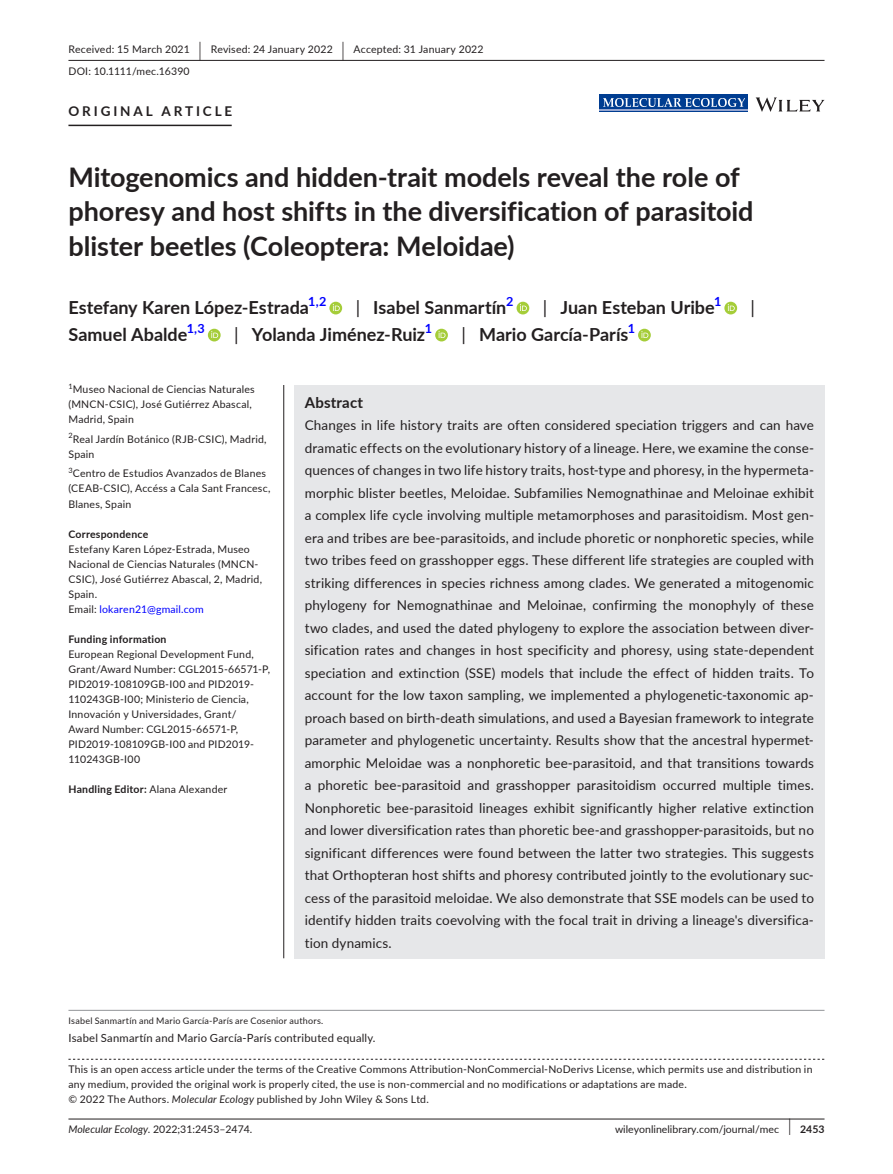
<style>
.page{position:relative;width:893px;height:1174px;background:#fff}
.page>*{position:absolute;margin:0;border:0;box-sizing:border-box;transform-origin:0 0}
.t1{font:700 27px/34.5px "Lato";color:#231f20}
.t2{font:700 18px "Lato";color:#231f20}
.t3{font:18px "Lato";color:#231f20}
.t4{font:700 15px "Lato";letter-spacing:.015em;color:#231f20}
.t5{font:13.5px/22.5px "Lato";letter-spacing:.01em;color:#231f20;text-align:justify}
.t6{font:700 13.5px "Lato";letter-spacing:.215em;color:#231f20}
.t7{font:700 12.6px "Lato";color:#00f}
.t8{font:11.25px "Lato";letter-spacing:.015em;color:#231f20}
.t9{font:10.5px/15px "Lato";letter-spacing:.02em;color:#231f20}
.t10{font:10.5px "Lato";color:#231f20}
.t11{font:700 10.5px "Lato";letter-spacing:.02em;color:#231f20}
.t12{font:9px "Lato";letter-spacing:.025em;color:#231f20}
.t13{font:7.35px "Lato";color:#231f20}
.s1{font-size:19.65px}
.s2{font-weight:400}
.s3{color:#00f}
.s4{font-style:italic}
.s5{font-size:17.4px}
.s6{font-weight:700}
</style>
<div class="page">
<hr style="left:68px;top:1118px;width:756px;height:1px;background:#231f20">
<svg style="left:756px;top:97px;width:68px;height:15px"></svg>
<div style="left:599px;top:95px;width:149px;height:17px;background:#003d91"></div>
<img style="left:603px;top:98px;width:141px;height:9px">
<hr style="left:599px;top:109px;width:149px;height:2px;background:#96a6d0">
<hr style="left:68px;top:60px;width:756px;height:1px;background:#231f20">
<hr style="left:68px;top:125px;width:164px;height:1px;background:#231f20">
<div style="left:329px;top:302px;width:13px;height:12px;background:#a5cd39;border-radius:50%"></div>
<svg style="left:333px;top:304px;width:7px;height:7px"></svg>
<div style="left:517px;top:302px;width:12px;height:12px;background:#a5cd39;border-radius:50%"></div>
<svg style="left:520px;top:304px;width:7px;height:7px"></svg>
<svg style="left:724px;top:302px;width:13px;height:12px"></svg>
<svg style="left:728px;top:304px;width:7px;height:7px"></svg>
<div style="left:208px;top:329px;width:13px;height:12px;background:#a5cd39;border-radius:50%"></div>
<svg style="left:211px;top:331px;width:7px;height:7px"></svg>
<svg style="left:435px;top:329px;width:13px;height:12px"></svg>
<svg style="left:439px;top:331px;width:6px;height:7px"></svg>
<svg style="left:638px;top:329px;width:13px;height:12px"></svg>
<svg style="left:641px;top:331px;width:7px;height:7px"></svg>
<svg style="left:68px;top:1058px;width:756px;height:1px"></svg>
<hr style="left:68px;top:1010px;width:756px;height:1px;background:#939598">
<div style="left:294px;top:385px;width:530px;height:573px;background:#e6e7e9"></div>
<hr style="left:283px;top:385px;width:1px;height:573px;background:#231f20">
<p class="t9" style="left:68px;top:38px;width:417px;line-height:21.8px">Received: 15 March 2021 <span class="s1">|</span> Revised: 24 January 2022 <span class="s1">|</span> Accepted: 31 January 2022<br>DOI: 10.1111/mec.16390</p>
<p class="t6" style="left:68px;top:101px;width:165px">ORIGINAL ARTICLE</p>
<h1 class="t1" style="left:68px;top:159px;width:686px">Mitogenomics and hidden-trait models reveal the role of phoresy and host shifts in the diversification of parasitoid blister beetles (Coleoptera: Meloidae)</h1>
<h2 class="t2" style="left:68px;top:295px;width:242px">Estefany Karen López-Estrada</h2>
<p class="t7" style="left:308px;top:292px;width:20px">1,2</p>
<h2 class="t2" style="left:356px;top:295px;width:152px"><span class="s2">|</span> Isabel Sanmartín</h2>
<p class="t7" style="left:506px;top:292px;width:9px">2</p>
<h2 class="t2" style="left:543px;top:295px;width:174px"><span class="s2">|</span> Juan Esteban Uribe</h2>
<p class="t7" style="left:714px;top:292px;width:9px">1</p>
<h2 class="t3" style="left:751px;top:295px;width:6px">|</h2>
<h2 class="t2" style="left:68px;top:322px;width:121px">Samuel Abalde</h2>
<p class="t7" style="left:187px;top:319px;width:20px">1,3</p>
<h2 class="t2" style="left:234px;top:322px;width:193px"><span class="s2">|</span> Yolanda Jiménez-Ruiz</h2>
<p class="t7" style="left:425px;top:319px;width:9px">1</p>
<h2 class="t2" style="left:461px;top:322px;width:168px"><span class="s2">|</span> Mario García-París</h2>
<p class="t7" style="left:628px;top:319px;width:9px">1</p>
<p class="t13" style="left:68px;top:381px;width:6px">1</p>
<p class="t9" style="left:68px;top:382px;width:188px;text-indent:4px">Museo Nacional de Ciencias Naturales (MNCN-CSIC), José Gutiérrez Abascal,<br>Madrid, Spain</p>
<p class="t9" style="left:68px;top:431px;width:200px"><sup>2</sup>Real Jardín Botánico (RJB-CSIC), Madrid,<br>Spain</p>
<p class="t9" style="left:68px;top:466px;width:204px"><sup>3</sup>Centro de Estudios Avanzados de Blanes (CEAB-CSIC), Accéss a Cala Sant Francesc,<br>Blanes, Spain</p>
<p class="t11" style="left:68px;top:526px;width:81px">Correspondence</p>
<p class="t9" style="left:68px;top:541px;width:195px">Estefany Karen López-Estrada, Museo<br>Nacional de Ciencias Naturales (MNCN-<br>CSIC), José Gutiérrez Abascal, 2, Madrid,<br>Spain.<br>Email: <span class="s3">lokaren21@gmail.com</span></p>
<p class="t11" style="left:68px;top:631px;width:100px">Funding information</p>
<p class="t9" style="left:68px;top:646px;width:203px">European Regional Development Fund, Grant/Award Number: CGL2015-66571-P, PID2019-108109GB-I00 and PID2019- 110243GB-I00; Ministerio de Ciencia, Innovación y Universidades, Grant/<br>Award Number: CGL2015-66571-P, PID2019-108109GB-I00 and PID2019- 110243GB-I00</p>
<p class="t11" style="left:68px;top:781px;width:160px">Handling Editor: <span class="s2">Alana Alexander</span></p>
<p class="t4" style="left:305px;top:391px;width:60px">Abstract</p>
<p class="t5" style="left:305px;top:413px;width:511px">Changes in life history traits are often considered speciation triggers and can have dramatic effects on the evolutionary history of a lineage. Here, we examine the conse&shy;quences of changes in two life history traits, host-type and phoresy, in the hypermeta&shy;morphic blister beetles, Meloidae. Subfamilies Nemognathinae and Meloinae exhibit a complex life cycle involving multiple metamorphoses and parasitoidism. Most gen&shy;era and tribes are bee-parasitoids, and include phoretic or nonphoretic species, while two tribes feed on grasshopper eggs. These different life strategies are coupled with striking differences in species richness among clades. We generated a mitogenomic phylogeny for Nemognathinae and Meloinae, confirming the monophyly of these two clades, and used the dated phylogeny to explore the association between diver&shy;sification rates and changes in host specificity and phoresy, using state-dependent speciation and extinction (SSE) models that include the effect of hidden traits. To account for the low taxon sampling, we implemented a phylogenetic-taxonomic ap&shy;proach based on birth-death simulations, and used a Bayesian framework to integrate parameter and phylogenetic uncertainty. Results show that the ancestral hypermet&shy;amorphic Meloidae was a nonphoretic bee-parasitoid, and that transitions towards a phoretic bee-parasitoid and grasshopper parasitoidism occurred multiple times.<br>Nonphoretic bee-parasitoid lineages exhibit significantly higher relative extinction and lower diversification rates than phoretic bee-and grasshopper-parasitoids, but no significant differences were found between the latter two strategies. This suggests that Orthopteran host shifts and phoresy contributed jointly to the evolutionary suc&shy;cess of the parasitoid meloidae. We also demonstrate that SSE models can be used to identify hidden traits coevolving with the focal trait in driving a lineage's diversifica&shy;tion dynamics.</p>
<p class="t12" style="left:68px;top:1014px;width:256px">Isabel Sanmartín and Mario García-París are Cosenior authors.</p>
<p class="t8" style="left:68px;top:1030px;width:309px">Isabel Sanmartín and Mario García-París contributed equally.</p>
<p class="t9" style="left:68px;top:1061px;width:746px">This is an open access article under the terms of the Creative Commons Attribution-NonCommercial-NoDerivs License, which permits use and distribution in any medium, provided the original work is properly cited, the use is non-commercial and no modifications or adaptations are made.<br>© 2022 The Authors. <span class="s4">Molecular Ecology</span> published by John Wiley &amp; Sons Ltd.</p>
<p class="t10" style="left:68px;top:1121px;width:185px"><span class="s4">Molecular Ecology.</span> 2022;31:2453–2474.</p>
<p class="t10" style="left:615px;top:1121px;width:211px">wileyonlinelibrary.com/journal/mec <span class="s5">|</span> <span class="s6">2453</span></p>
</div>
